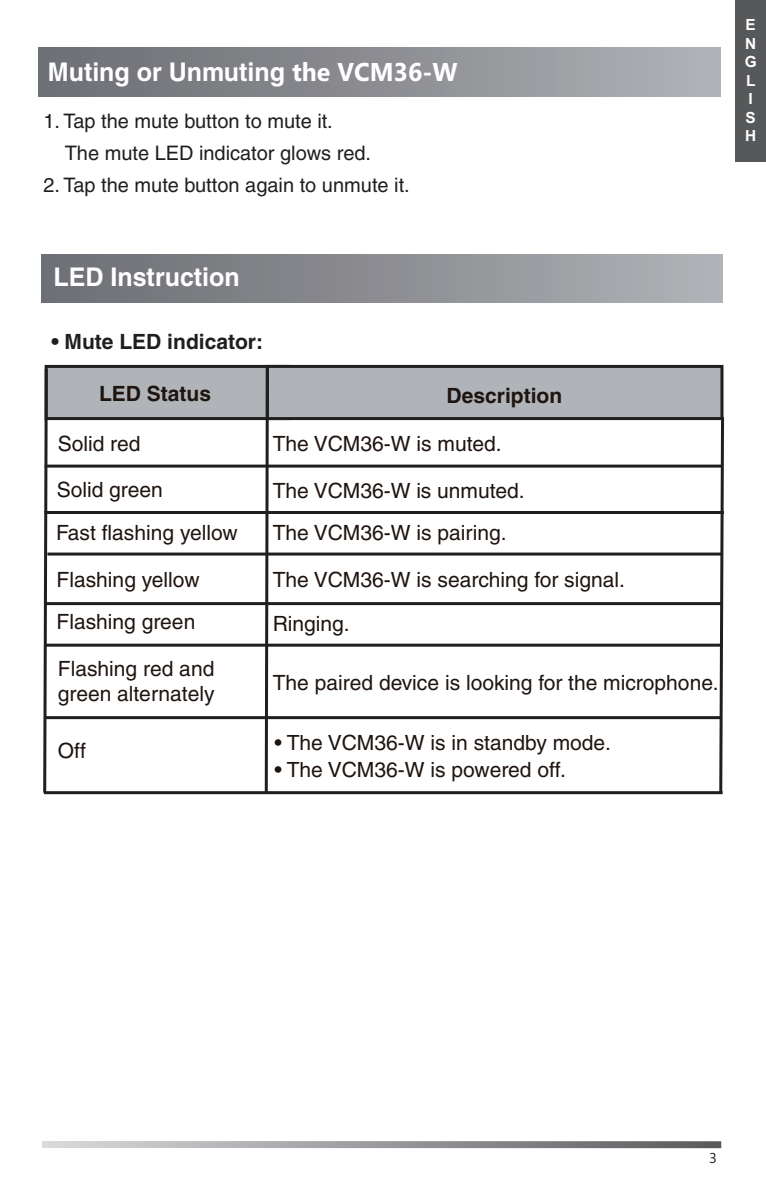
<style>
.page{position:relative;width:766px;height:1191px;background:#fff}
.page>*{position:absolute;margin:0;border:0;box-sizing:border-box;transform-origin:0 0}
.t1{font:700 25.8px "Helvetica LT";color:#fff}
.t2{font:21px/25.2px "Helvetica LT";color:#1f1510}
.t3{font:700 21px "Helvetica LT";color:#1f1510}
.t4{font:700 21px "Helvetica LT";color:#211e20}
.t5{font:20.1px/31.8px "Helvetica LT";color:#211e20}
.t6{font:700 15.3px/18.3px "Arial";color:#fff}
.t7{font:14.4px "Microsoft Phags Pa";color:#211e20}
.s1{font-family:"Microsoft Phags Pa"}
</style>
<div class="page">
<div style="left:41px;top:255px;width:681px;height:48px;background:linear-gradient(to right,#6b6c72,#afb2b5)"></div>
<div style="left:39px;top:48px;width:680px;height:48px;background:linear-gradient(to right,#6b6c72,#afb1b5)"></div>
<div style="left:266px;top:365px;width:457px;height:55px;background:#b0b4b8;border:3px solid #211e20"></div>
<svg style="left:44px;top:364px;width:226px;height:50px;background:#a5a8ac"></svg>
<svg style="left:43px;top:414px;width:681px;height:381px"></svg>
<svg style="left:42px;top:1141px;width:679px;height:7px;background:#9b9c9f"></svg>
<div style="left:734px;top:0;width:31px;height:162px;background:#57585a"></div>
<hr style="left:45px;top:643px;width:676px;height:3px;background:#211e20">
<hr style="left:44px;top:602px;width:677px;height:3px;background:#211e20">
<p class="t1" style="left:48px;top:56px;width:411px">Muting or Unmuting <span class="s1">the VCM36-W</span></p>
<p class="t5" style="left:65px;top:105px;width:308px;text-indent:-21px">1. Tap the mute button to mute it.<br>The mute LED indicator glows red.</p>
<p class="t5" style="left:43px;top:169px;width:367px">2. Tap the mute button again to unmute it.</p>
<p class="t1" style="left:53px;top:261px;width:188px">LED Instruction</p>
<p class="t4" style="left:51px;top:329px;width:213px">• Mute LED indicator:</p>
<p class="t3" style="left:99px;top:380px;width:114px">LED Status</p>
<p class="t2" style="left:58px;top:430px;width:84px">Solid red</p>
<p class="t3" style="left:446px;top:382px;width:117px">Description</p>
<p class="t2" style="left:273px;top:430px;width:230px">The VCM36-W is muted.</p>
<p class="t2" style="left:57px;top:476px;width:108px">Solid green</p>
<p class="t2" style="left:273px;top:478px;width:253px">The VCM36-W is unmuted.</p>
<p class="t2" style="left:56px;top:520px;width:183px">Fast flashing yellow</p>
<p class="t2" style="left:273px;top:520px;width:235px">The VCM36-W is pairing.</p>
<p class="t2" style="left:57px;top:567px;width:144px">Flashing yellow</p>
<p class="t2" style="left:273px;top:567px;width:353px">The VCM36-W is searching for signal.</p>
<p class="t2" style="left:57px;top:609px;width:140px">Flashing green</p>
<p class="t2" style="left:273px;top:610px;width:79px">Ringing.</p>
<p class="t2" style="left:58px;top:656px;width:158px">Flashing red and green alternately</p>
<p class="t2" style="left:273px;top:670px;width:447px">The paired device is looking for the microphone.</p>
<p class="t2" style="left:274px;top:730px;width:337px">• The VCM36-W is in standby mode.</p>
<p class="t2" style="left:274px;top:756px;width:293px">• The VCM36-W is powered off.</p>
<p class="t2" style="left:58px;top:737px;width:30px">Off</p>
<p class="t6" style="left:744px;top:16px;width:13px">E<br>N<br>G<br>L<br>I<br>S<br>H</p>
<p class="t7" style="left:708px;top:1148px;width:9px">3</p>
</div>
